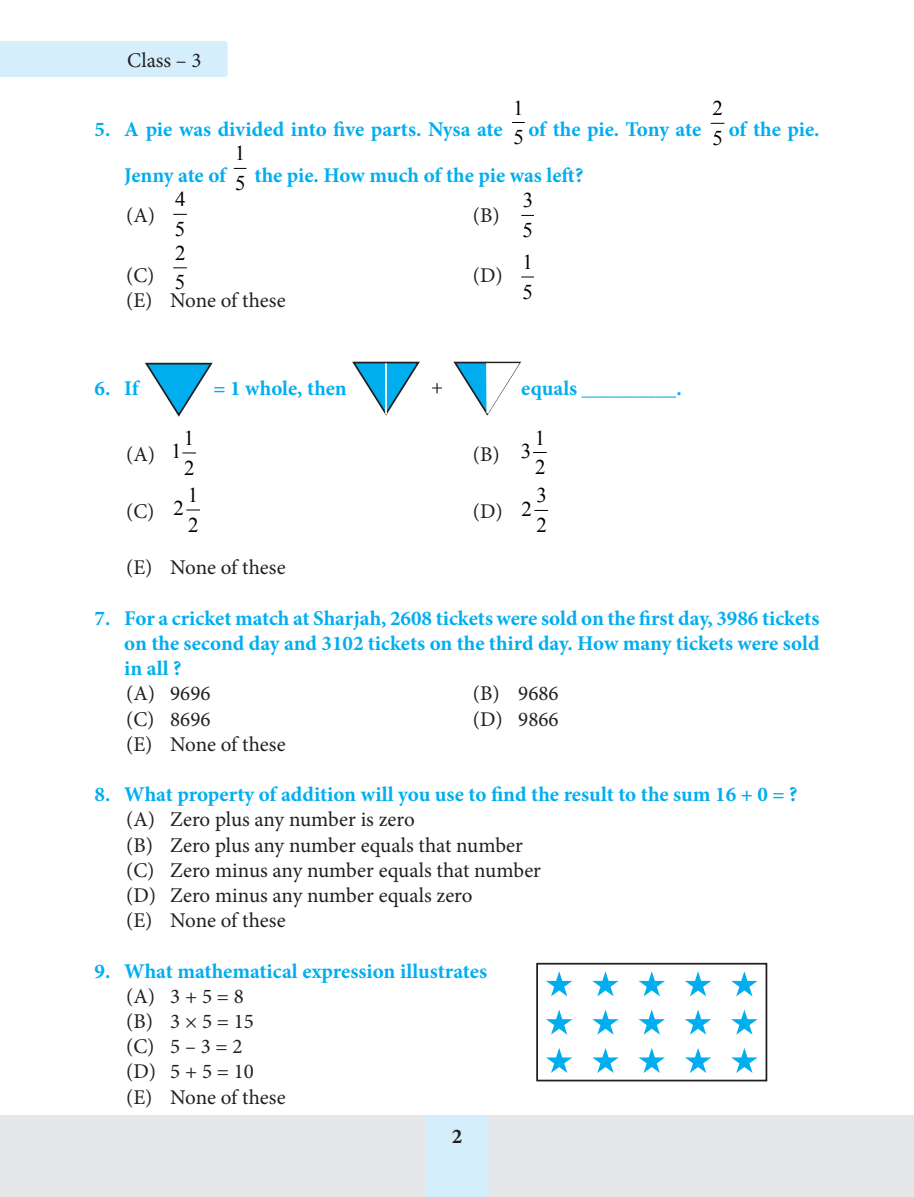
<style>
.page{position:relative;width:914px;height:1197px;background:#fff}
.page>*{position:absolute;margin:0;border:0;box-sizing:border-box;transform-origin:0 0}
.Questions{font:700 21px/25.2px "Minion Pro";color:#00aeef;text-align:justify}
.Body{font:21px "Minion Pro";color:#231f20}
.t1{font:21px/29.6px "Times New Roman";color:#000}
.t2{font:700 21px "Minion Pro";color:#231f20}
</style>
<div class="page">
<div style="left:0;top:1115px;width:914px;height:82px;background:#e6e7e9"></div>
<div style="left:426px;top:1115px;width:62px;height:82px;background:#d4effb"></div>
<div style="left:0;top:41px;width:228px;height:36px;background:#d4effb"></div>
<svg style="left:512px;top:122px;width:12px;height:1px"></svg>
<svg style="left:711px;top:123px;width:13px;height:1px"></svg>
<svg style="left:234px;top:168px;width:12px;height:1px"></svg>
<svg style="left:174px;top:214px;width:12px;height:1px"></svg>
<svg style="left:174px;top:267px;width:12px;height:1px"></svg>
<svg style="left:145px;top:363px;width:68px;height:54px"></svg>
<svg style="left:352px;top:362px;width:68px;height:54px"></svg>
<svg style="left:432px;top:383px;width:10px;height:10px"></svg>
<hr style="left:385px;top:363px;width:2px;height:51px;background:#fff">
<svg style="left:453px;top:362px;width:68px;height:54px"></svg>
<svg style="left:183px;top:453px;width:12px;height:1px"></svg>
<svg style="left:533px;top:452px;width:13px;height:1px"></svg>
<svg style="left:187px;top:510px;width:12px;height:1px"></svg>
<svg style="left:535px;top:510px;width:12px;height:1px"></svg>
<svg style="left:546px;top:971px;width:26px;height:25px"></svg>
<svg style="left:592px;top:971px;width:26px;height:25px"></svg>
<svg style="left:638px;top:971px;width:27px;height:25px"></svg>
<svg style="left:685px;top:971px;width:26px;height:25px"></svg>
<svg style="left:731px;top:971px;width:26px;height:25px"></svg>
<svg style="left:546px;top:1010px;width:26px;height:25px"></svg>
<svg style="left:592px;top:1010px;width:26px;height:25px"></svg>
<svg style="left:638px;top:1010px;width:27px;height:25px"></svg>
<svg style="left:685px;top:1010px;width:26px;height:25px"></svg>
<svg style="left:731px;top:1010px;width:26px;height:25px"></svg>
<svg style="left:546px;top:1048px;width:26px;height:25px"></svg>
<svg style="left:592px;top:1048px;width:26px;height:25px"></svg>
<svg style="left:638px;top:1048px;width:27px;height:25px"></svg>
<svg style="left:685px;top:1048px;width:26px;height:25px"></svg>
<svg style="left:731px;top:1048px;width:26px;height:25px"></svg>
<div style="left:536px;top:963px;width:231px;height:118px;border:2px solid #231f20"></div>
<p class="Body" style="left:127px;top:46px;width:76px">Class – 3</p>
<p class="t1" style="left:513px;top:92px;width:12px">1<br>5</p>
<p class="Questions" style="left:94px;top:117px;width:409px">5. A pie was divided into five parts. Nysa ate</p>
<p class="Questions" style="left:528px;top:117px;width:174px">of the pie. Tony ate</p>
<p class="t1" style="left:235px;top:138px;width:12px">1<br>5</p>
<p class="Questions" style="left:124px;top:163px;width:103px">Jenny ate of</p>
<p class="Questions" style="left:254px;top:163px;width:330px">the pie. How much of the pie was left?</p>
<p class="t1" style="left:175px;top:184px;width:12px">4<br>5</p>
<p class="t1" style="left:522px;top:185px;width:12px">3<br>5</p>
<p class="Body" style="left:126px;top:201px;width:31px">(A)</p>
<p class="Body" style="left:472px;top:201px;width:28px">(B)</p>
<p class="Body" style="left:126px;top:261px;width:30px">(C)</p>
<p class="t1" style="left:175px;top:238px;width:12px">2<br>5</p>
<p class="Body" style="left:126px;top:286px;width:161px">(E) None of these</p>
<p class="Body" style="left:472px;top:261px;width:31px">(D)</p>
<p class="t1" style="left:522px;top:247px;width:12px">1<br>5</p>
<p class="t1" style="left:712px;top:93px;width:12px">2<br>5</p>
<p class="Questions" style="left:728px;top:117px;width:92px">of the pie.</p>
<p class="Questions" style="left:94px;top:376px;width:46px">6. If</p>
<p class="Questions" style="left:213px;top:376px;width:135px">= 1 whole, then</p>
<p class="Questions" style="left:521px;top:376px;width:162px">equals _________.</p>
<p class="Body" style="left:126px;top:440px;width:31px">(A)</p>
<p class="Body" style="left:126px;top:497px;width:30px">(C)</p>
<p class="t1" style="left:184px;top:423px;width:12px">1</p>
<p class="t1" style="left:171px;top:436px;width:12px">1</p>
<p class="t1" style="left:184px;top:452px;width:12px">2</p>
<p class="t1" style="left:188px;top:480px;width:12px">1</p>
<p class="t1" style="left:173px;top:493px;width:12px">2</p>
<p class="t1" style="left:188px;top:510px;width:12px">2</p>
<p class="Body" style="left:472px;top:440px;width:28px">(B)</p>
<p class="Body" style="left:472px;top:497px;width:31px">(D)</p>
<p class="t1" style="left:534px;top:422px;width:12px">1</p>
<p class="t1" style="left:521px;top:436px;width:12px">3</p>
<p class="t1" style="left:535px;top:452px;width:12px">2</p>
<p class="t1" style="left:536px;top:480px;width:12px">3</p>
<p class="t1" style="left:521px;top:494px;width:12px">2</p>
<p class="t1" style="left:536px;top:510px;width:12px">2</p>
<p class="Body" style="left:126px;top:554px;width:161px">(E) None of these</p>
<p class="Questions" style="left:124px;top:605px;width:696px;text-indent:-30px">7. For a cricket match at Sharjah, 2608 tickets were sold on the first day, 3986 tickets on the second day and 3102 tickets on the third day. How many tickets were sold in all ?</p>
<p class="Body" style="left:126px;top:680px;width:86px">(A) 9696</p>
<p class="Body" style="left:472px;top:680px;width:87px">(B) 9686</p>
<p class="Body" style="left:126px;top:705px;width:86px">(C) 8696</p>
<p class="Body" style="left:472px;top:705px;width:87px">(D) 9866</p>
<p class="Body" style="left:126px;top:730px;width:161px">(E) None of these</p>
<p class="Questions" style="left:94px;top:782px;width:704px">8. What property of addition will you use to find the result to the sum 16 + 0 = ?</p>
<p class="Body" style="left:126px;top:806px;width:290px">(A) Zero plus any number is zero</p>
<p class="Body" style="left:126px;top:831px;width:398px">(B) Zero plus any number equals that number</p>
<p class="Body" style="left:126px;top:856px;width:416px">(C) Zero minus any number equals that number</p>
<p class="Body" style="left:126px;top:881px;width:348px">(D) Zero minus any number equals zero</p>
<p class="Body" style="left:126px;top:906px;width:161px">(E) None of these</p>
<p class="Questions" style="left:94px;top:958px;width:394px">9. What mathematical expression illustrates</p>
<p class="Body" style="left:126px;top:982px;width:119px">(A) 3 + 5 = 8</p>
<p class="Body" style="left:126px;top:1007px;width:129px">(B) 3 × 5 = 15</p>
<p class="Body" style="left:126px;top:1032px;width:118px">(C) 5 – 3 = 2</p>
<p class="Body" style="left:126px;top:1058px;width:129px">(D) 5 + 5 = 10</p>
<p class="Body" style="left:126px;top:1083px;width:161px">(E) None of these</p>
<p class="t2" style="left:452px;top:1121px;width:12px">2</p>
</div>
